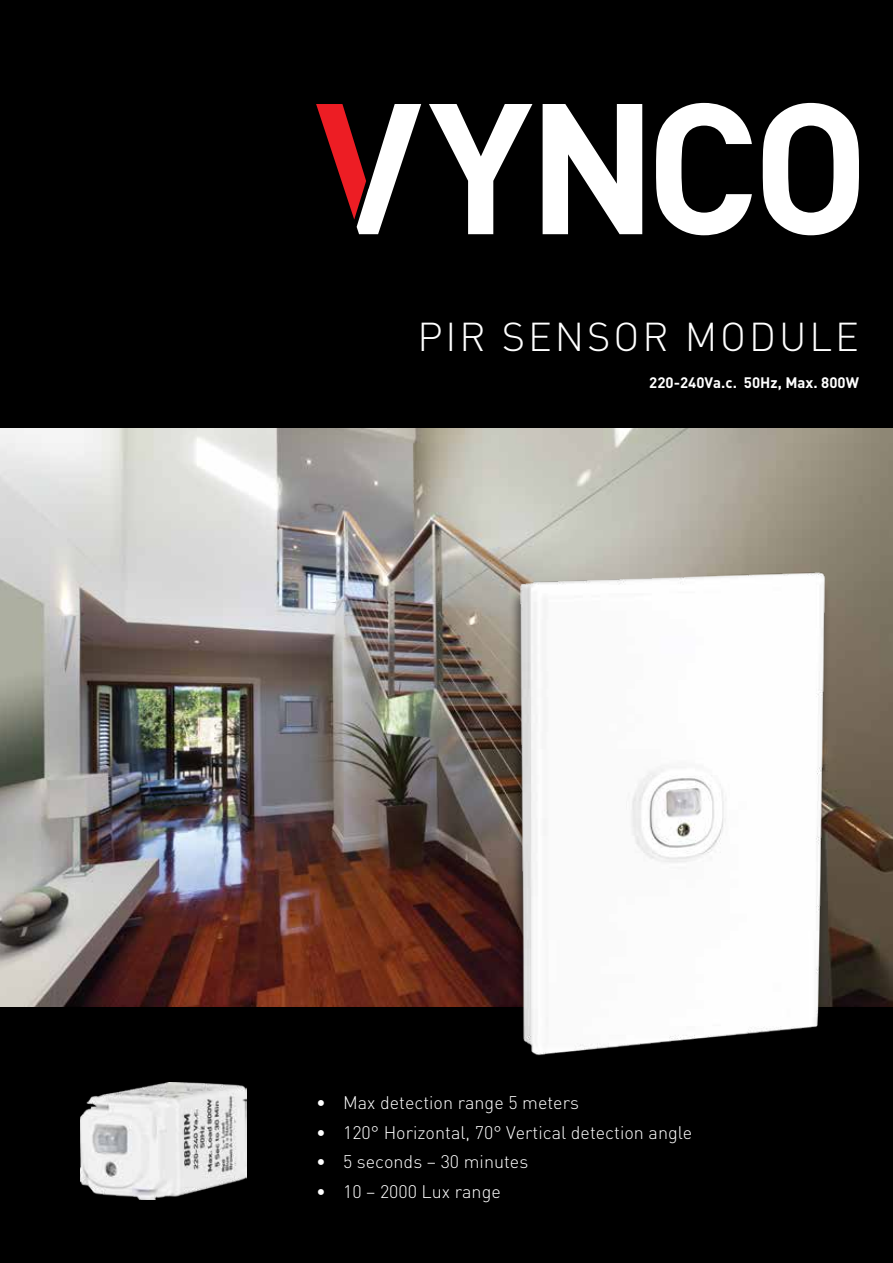
<style>
.page{position:relative;width:893px;height:1263px;background:#000}
.page>*{position:absolute;margin:0;border:0;box-sizing:border-box;transform-origin:0 0}
.t1{font:300 39.75px "DIN";letter-spacing:.075em;color:#fff}
.t2{font:300 18px "DIN";color:#fff}
.t3{font:700 15px "DIN";color:#fff}
</style>
<div class="page">
<img style="left:0;top:428px;width:893px;height:578px">
<svg style="left:429px;top:104px;width:103px;height:130px"></svg>
<svg style="left:543px;top:104px;width:99px;height:130px"></svg>
<svg style="left:762px;top:103px;width:97px;height:132px"></svg>
<svg style="left:656px;top:103px;width:96px;height:132px"></svg>
<svg style="left:316px;top:104px;width:105px;height:130px"></svg>
<img style="left:488px;top:551px;width:371px;height:505px">
<img style="left:81px;top:1083px;width:166px;height:116px">
<h1 class="t1" style="left:417px;top:312px;width:443px">PIR SENSOR MODULE</h1>
<p class="t3" style="left:649px;top:373px;width:211px">220-240Va.c. 50Hz, Max. 800W</p>
<p class="t2" style="left:316px;top:1092px;width:264px">• Max detection range 5 meters</p>
<p class="t2" style="left:316px;top:1121px;width:378px">• 120° Horizontal, 70° Vertical detection angle</p>
<p class="t2" style="left:316px;top:1151px;width:214px">• 5 seconds – 30 minutes</p>
<p class="t2" style="left:316px;top:1180px;width:186px">• 10 – 2000 Lux range</p>
</div>
